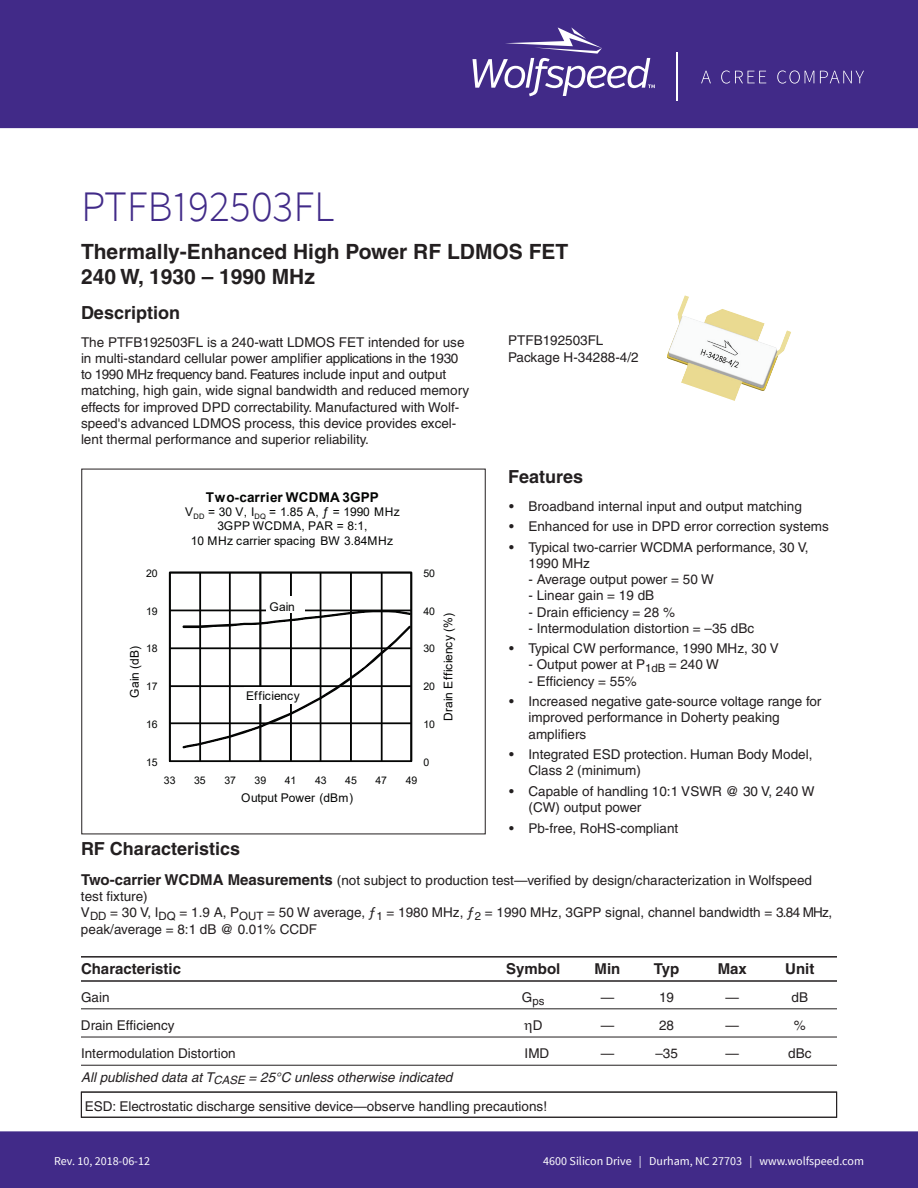
<style>
.page{position:relative;width:918px;height:1188px;background:#fff}
.page>*{position:absolute;margin:0;border:0;box-sizing:border-box;transform-origin:0 0}
.t1{font:300 43.5px "Source Sans Pro";color:#412a88}
.t2{font:700 21px/25.2px "Helvetica";color:#231f20}
.t3{font:700 18px "Helvetica";color:#231f20}
.t4{font:700 15px "Helvetica";color:#231f20}
.t5{font:13.5px/16.2px "Helvetica";color:#231f20}
.t6{font:700 13.5px "Arial";letter-spacing:.015em;color:#040504}
.t7{font:12px/14.4px "Arial";letter-spacing:-.005em;color:#040504;text-align:center}
.t8{font:12px "Source Sans Pro";color:#fff}
.t9{font:12px "Arial";letter-spacing:.02em;color:#040504}
.t10{font:11.55px "Helvetica";color:#231f20}
.t11{font:10.5px "Arial";letter-spacing:-.005em;color:#040504}
.s1{font-weight:700;font-size:15px}
.s2{font-style:italic}
</style>
<div class="page">
<div style="left:81px;top:1092px;width:756px;height:26px;border:1px solid #231f20"></div>
<div style="left:0;top:1131px;width:918px;height:57px;background:#412a88"></div>
<div style="left:0;top:0;width:918px;height:128px;background:#412a88"></div>
<svg style="left:701px;top:71px;width:10px;height:12px"></svg>
<svg style="left:721px;top:70px;width:45px;height:14px"></svg>
<svg style="left:777px;top:70px;width:37px;height:14px"></svg>
<svg style="left:820px;top:71px;width:44px;height:12px"></svg>
<hr style="left:676px;top:52px;width:2px;height:49px;background:#fff">
<svg style="left:473px;top:27px;width:182px;height:69px;background:#63509d"></svg>
<div style="left:81px;top:469px;width:405px;height:365px;border:1px solid #231f20"></div>
<hr style="left:81px;top:956px;width:756px;height:2px;background:#231f20">
<hr style="left:81px;top:980px;width:756px;height:2px;background:#231f20">
<hr style="left:81px;top:1008px;width:756px;height:1px;background:#231f20">
<hr style="left:81px;top:1037px;width:756px;height:1px;background:#231f20">
<hr style="left:81px;top:1065px;width:756px;height:1px;background:#231f20">
<img style="left:667px;top:295px;width:124px;height:106px">
<svg style="left:169px;top:571px;width:243px;height:191px"></svg>
<svg style="left:182px;top:609px;width:230px;height:140px"></svg>
<div style="left:244px;top:687px;width:56px;height:17px;background:#fff"></div>
<div style="left:266px;top:597px;width:38px;height:16px;background:#fff"></div>
<h1 class="t1" style="left:81px;top:180px;width:255px">PTFB192503FL</h1>
<h2 class="t2" style="left:81px;top:239px;width:489px">Thermally-Enhanced High Power RF LDMOS FET<br>240 W, 1930 – 1990 MHz</h2>
<h3 class="t3" style="left:81px;top:301px;width:101px">Description</h3>
<p class="t5" style="left:81px;top:334px;width:390px">The PTFB192503FL is a 240-watt LDMOS FET intended for use in multi-standard cellular power amplifier applications in the 1930 to 1990 MHz frequency band. Features include input and output matching, high gain, wide signal bandwidth and reduced memory effects for improved DPD correctability. Manufactured with Wolf&shy;speed's advanced LDMOS process, this device provides excel&shy;lent thermal performance and superior reliability.</p>
<h3 class="t3" style="left:508px;top:465px;width:77px">Features</h3>
<p class="t5" style="left:509px;top:498px;width:294px">• Broadband internal input and output matching</p>
<p class="t5" style="left:509px;top:518px;width:321px">• Enhanced for use in DPD error correction systems</p>
<p class="t5" style="left:529px;top:539px;width:282px;text-indent:-19px">• Typical two-carrier WCDMA performance, 30 V,<br>1990 MHz</p>
<p class="t5" style="left:529px;top:571px;width:187px">- Average output power = 50 W</p>
<p class="t5" style="left:529px;top:587px;width:127px">- Linear gain = 19 dB</p>
<p class="t5" style="left:529px;top:604px;width:148px">- Drain efficiency = 28 %</p>
<p class="t5" style="left:529px;top:620px;width:227px">- Intermodulation distortion = –35 dBc</p>
<p class="t5" style="left:509px;top:640px;width:271px">• Typical CW performance, 1990 MHz, 30 V</p>
<p class="t5" style="left:529px;top:657px;width:192px">- Output power at P<sub>1dB</sub> = 240 W</p>
<p class="t5" style="left:529px;top:673px;width:110px">- Efficiency = 55%</p>
<p class="t5" style="left:529px;top:693px;width:294px;text-indent:-19px">• Increased negative gate-source voltage range for improved performance in Doherty peaking amplifiers</p>
<p class="t5" style="left:529px;top:746px;width:285px;text-indent:-19px">• Integrated ESD protection. Human Body Model,<br>Class 2 (minimum)</p>
<p class="t5" style="left:529px;top:783px;width:287px;text-indent:-19px">• Capable of handling 10:1 VSWR @ 30 V, 240 W (CW) output power</p>
<p class="t5" style="left:509px;top:820px;width:171px">• Pb-free, RoHS-compliant</p>
<p class="t5" style="left:508px;top:333px;width:132px">PTFB192503FL<br>Package H-34288-4/2</p>
<p class="t6" style="left:206px;top:488px;width:175px">Two-carrier WCDMA 3GPP</p>
<p class="t7" style="left:185px;top:505px;width:216px">V<sub>DD</sub> = 30 V, I<sub>DQ</sub> = 1.85 A, ƒ = 1990 MHz<br>3GPP WCDMA, PAR = 8:1,<br>10 MHz carrier spacing BW 3.84MHz</p>
<p class="t11" style="left:146px;top:566px;width:13px">20</p>
<p class="t11" style="left:423px;top:566px;width:13px">50</p>
<p class="t7" style="left:269px;top:600px;width:27px">Gain</p>
<p class="t11" style="left:146px;top:604px;width:13px">19</p>
<p class="t11" style="left:423px;top:604px;width:13px">40</p>
<p class="t7" style="left:441px;top:721px;width:109px;rotate:-90deg">Drain Efficiency (%)</p>
<p class="t11" style="left:146px;top:642px;width:13px">18</p>
<p class="t11" style="left:423px;top:642px;width:13px">30</p>
<p class="t7" style="left:127px;top:698px;width:53px;rotate:-90deg">Gain (dB)</p>
<p class="t11" style="left:146px;top:679px;width:13px">17</p>
<p class="t11" style="left:423px;top:679px;width:13px">20</p>
<p class="t9" style="left:246px;top:688px;width:55px">Efficiency</p>
<p class="t11" style="left:146px;top:717px;width:13px">16</p>
<p class="t11" style="left:423px;top:717px;width:13px">10</p>
<p class="t11" style="left:146px;top:755px;width:13px">15</p>
<p class="t11" style="left:424px;top:755px;width:7px">0</p>
<p class="t11" style="left:164px;top:773px;width:13px">33</p>
<p class="t11" style="left:194px;top:773px;width:13px">35</p>
<p class="t11" style="left:224px;top:773px;width:13px">37</p>
<p class="t11" style="left:255px;top:773px;width:13px">39</p>
<p class="t11" style="left:285px;top:773px;width:13px">41</p>
<p class="t11" style="left:315px;top:773px;width:13px">43</p>
<p class="t11" style="left:345px;top:773px;width:13px">45</p>
<p class="t11" style="left:376px;top:773px;width:13px">47</p>
<p class="t11" style="left:406px;top:773px;width:13px">49</p>
<p class="t7" style="left:241px;top:791px;width:113px">Output Power (dBm)</p>
<h3 class="t3" style="left:81px;top:838px;width:161px">RF Characteristics</h3>
<p class="t5" style="left:81px;top:872px;width:753px"><span class="s1">Two-carrier WCDMA Measurements</span> (not subject to production test—verified by design/characterization in Wolfspeed test fixture)<br>V<sub>DD</sub> = 30 V, I<sub>DQ</sub> = 1.9 A, P<sub>OUT</sub> = 50 W average, ƒ<sub>1</sub> = 1980 MHz, ƒ<sub>2</sub> = 1990 MHz, 3GPP signal, channel bandwidth = 3.84 MHz, peak/average = 8:1 dB @ 0.01% CCDF</p>
<p class="t4" style="left:81px;top:959px;width:102px">Characteristic</p>
<p class="t4" style="left:506px;top:959px;width:56px">Symbol</p>
<p class="t4" style="left:595px;top:959px;width:27px">Min</p>
<p class="t4" style="left:654px;top:959px;width:27px">Typ</p>
<p class="t4" style="left:718px;top:959px;width:31px">Max</p>
<p class="t4" style="left:785px;top:959px;width:31px">Unit</p>
<p class="t5" style="left:81px;top:989px;width:30px">Gain</p>
<p class="t10" style="left:522px;top:994px;width:24px"><sup>G</sup>ps</p>
<p class="t5" style="left:601px;top:989px;width:15px">—</p>
<p class="t5" style="left:659px;top:989px;width:17px">19</p>
<p class="t5" style="left:726px;top:989px;width:15px">—</p>
<p class="t5" style="left:792px;top:989px;width:18px">dB</p>
<p class="t5" style="left:81px;top:1017px;width:95px">Drain Efficiency</p>
<p class="t5" style="left:533px;top:1017px;width:11px">D</p>
<p class="t5" style="left:601px;top:1017px;width:15px">—</p>
<p class="t5" style="left:659px;top:1017px;width:17px">28</p>
<p class="t5" style="left:726px;top:1017px;width:15px">—</p>
<p class="t5" style="left:794px;top:1017px;width:14px">%</p>
<p class="t5" style="left:81px;top:1046px;width:156px">Intermodulation Distortion</p>
<p class="t5" style="left:525px;top:1046px;width:26px">IMD</p>
<p class="t5" style="left:601px;top:1046px;width:15px">—</p>
<p class="t5" style="left:655px;top:1046px;width:24px">–35</p>
<p class="t5" style="left:726px;top:1046px;width:15px">—</p>
<p class="t5" style="left:788px;top:1046px;width:25px">dBc</p>
<p class="t5" style="left:81px;top:1062px;width:468px;line-height:29.1px"><span class="s2">All published data at T</span><sub>CASE</sub> <span class="s2">= 25°C unless otherwise indicated<br></span>ESD: Electrostatic discharge sensitive device—observe handling precautions!</p>
<p class="t8" style="left:54px;top:1153px;width:97px">Rev. 10, 2018-06-12</p>
<p class="t8" style="left:543px;top:1153px;width:322px">4600 Silicon Drive | Durham, NC 27703 | www.wolfspeed.com</p>
</div>
